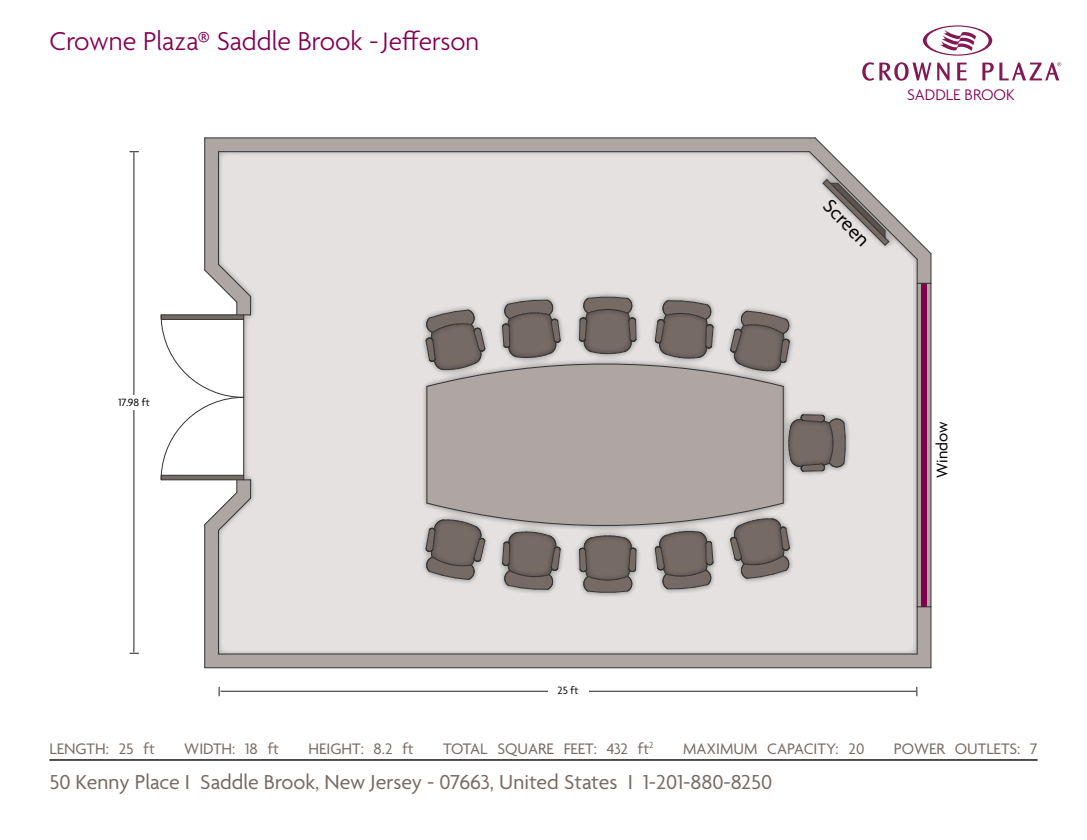
<style>
.page{position:relative;width:1087px;height:840px;background:#fff}
.page>*{position:absolute;margin:0;border:0;box-sizing:border-box;transform-origin:0 0}
.t1{font:300 28px "Agenda";color:#830051}
.t2{font:21.88px "Agenda";color:#766a65}
.t3{font:21px "Agenda";color:#000}
.t4{font:300 16.62px "Agenda";color:#830051}
.t5{font:16.62px "Agenda";color:#000}
.t6{font:16.45px "Agenda";color:#766a65}
.t7{font:15.84px "Arial Narrow";color:#821953}
.t8{font:11.38px "Agenda";color:#000}
.s1{font-size:27.47px}
</style>
<div class="page">
<svg style="left:923px;top:25px;width:69px;height:31px"></svg>
<svg style="left:862px;top:62px;width:69px;height:19px"></svg>
<svg style="left:937px;top:63px;width:12px;height:17px"></svg>
<svg style="left:957px;top:63px;width:9px;height:17px"></svg>
<svg style="left:982px;top:62px;width:79px;height:18px"></svg>
<div style="left:205px;top:531px;width:725px;height:136px;background:#ada6a3"></div>
<div style="left:920px;top:283px;width:7px;height:324px;background:#830051"></div>
<hr style="left:917px;top:283px;width:3px;height:324px;background:#ada6a3">
<hr style="left:927px;top:283px;width:4px;height:324px;background:#ada6a3">
<div style="left:205px;top:139px;width:716px;height:176px;background:#ada6a3"></div>
<svg style="left:219px;top:152px;width:698px;height:502px;background:#dad6d5"></svg>
<hr style="left:218px;top:654px;width:699px;height:1px;background:#333">
<hr style="left:205px;top:667px;width:726px;height:1px;background:#333">
<hr style="left:917px;top:607px;width:1px;height:47px;background:#333">
<hr style="left:930px;top:607px;width:1px;height:61px;background:#333">
<svg style="left:918px;top:606px;width:12px;height:1px"></svg>
<hr style="left:218px;top:152px;width:1px;height:112px;background:#333">
<hr style="left:204px;top:138px;width:1px;height:132px;background:#333">
<hr style="left:218px;top:151px;width:591px;height:1px;background:#333">
<hr style="left:205px;top:138px;width:610px;height:1px;background:#333">
<hr style="left:218px;top:530px;width:1px;height:124px;background:#333">
<hr style="left:204px;top:525px;width:1px;height:143px;background:#333">
<svg style="left:161px;top:263px;width:91px;height:268px"></svg>
<hr style="left:930px;top:283px;width:1px;height:324px;background:#333">
<hr style="left:917px;top:283px;width:1px;height:324px;background:#333">
<svg style="left:808px;top:137px;width:124px;height:147px"></svg>
<hr style="left:427px;top:386px;width:1px;height:117px;background:#333">
<hr style="left:783px;top:386px;width:1px;height:117px;background:#333">
<svg style="left:425px;top:297px;width:365px;height:90px;background:#a19a98"></svg>
<svg style="left:425px;top:503px;width:365px;height:90px;background:#a19a97"></svg>
<svg style="left:788px;top:414px;width:58px;height:58px;background:#7b726e"></svg>
<hr style="left:134px;top:152px;width:1px;height:500px;background:#231f20">
<hr style="left:221px;top:691px;width:695px;height:1px;background:#231f20">
<div style="left:548px;top:684px;width:40px;height:15px;background:#fff"></div>
<div style="left:114px;top:396px;width:40px;height:14px;background:#fff"></div>
<hr style="left:49px;top:759px;width:988px;height:2px;background:#000">
<p class="t1" style="left:49px;top:26px;width:431px">Crowne Plaza® Saddle Brook -<span class="s1">Jefferson</span></p>
<p class="t8" style="left:119px;top:396px;width:33px">17.98 ft</p>
<p class="t8" style="left:557px;top:685px;width:22px">25 ft</p>
<p class="t7" style="left:894px;top:83px;width:132px">HOTELS &amp; RESORTS</p>
<p class="t4" style="left:907px;top:86px;width:109px">SADDLE BROOK</p>
<p class="t3" style="left:834px;top:195px;width:58px;rotate:45deg">Screen</p>
<p class="t5" style="left:933px;top:478px;width:58px;rotate:-90deg">Window</p>
<p class="t6" style="left:49px;top:740px;width:107px">LENGTH: 25 ft</p>
<p class="t6" style="left:184px;top:740px;width:96px">WIDTH: 18 ft</p>
<p class="t6" style="left:308px;top:740px;width:107px">HEIGHT: 8.2 ft</p>
<p class="t6" style="left:443px;top:740px;width:212px">TOTAL SQUARE FEET: 432 ft<sup>2</sup></p>
<p class="t6" style="left:683px;top:740px;width:183px">MAXIMUM CAPACITY: 20</p>
<p class="t6" style="left:894px;top:740px;width:145px">POWER OUTLETS: 7</p>
<h2 class="t2" style="left:49px;top:770px;width:724px">50 Kenny Place I Saddle Brook, New Jersey - 07663, United States I 1-201-880-8250</h2>
</div>
